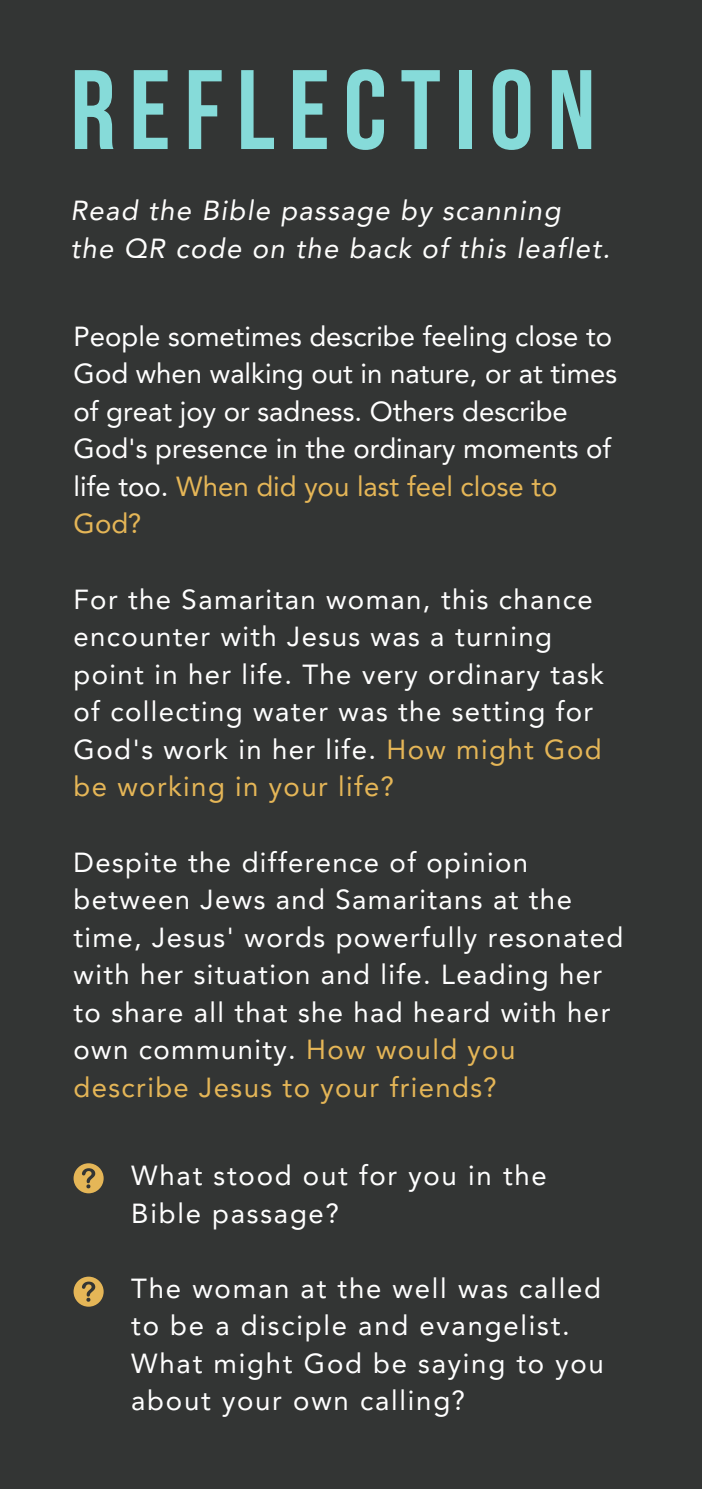
<style>
.page{position:relative;width:702px;height:1489px;background:#fff}
.page>*{position:absolute;margin:0;border:0;box-sizing:border-box;transform-origin:0 0}
.t1{font:700 112.75px "Bebas Neue";letter-spacing:.12em;color:#86dbd9}
.t2{font:27.5px/37.5px "Avenir LT Pro";letter-spacing:.05em;color:#fff}
.t3{font:27.5px/37.5px "Avenir LT Pro";color:#fff}
.t4{font:italic 27.5px/37.5px "Avenir LT Pro";letter-spacing:.05em;color:#fefefd}
.s1{color:#e5b657}
</style>
<div class="page">
<div style="left:0;top:0;width:701px;height:1489px;background:#333534"></div>
<div style="left:73px;top:1163px;width:31px;height:30px;background:#e5b657;border-radius:50%"></div>
<svg style="left:82px;top:1168px;width:13px;height:20px"></svg>
<div style="left:73px;top:1276px;width:31px;height:30px;background:#e5b657;border-radius:50%"></div>
<svg style="left:82px;top:1281px;width:13px;height:21px"></svg>
<p class="t1" style="left:70px;top:64px;width:526px">REFLECTION</p>
<p class="t4" style="left:70px;top:194px;width:541px">Read the Bible passage by scanning the QR code on the back of this leaflet.</p>
<p class="t3" style="left:73px;top:320px;width:545px">People sometimes describe feeling close to God when walking out in nature, or at times of great joy or sadness. Others describe God's presence in the ordinary moments of life too. <span class="s1">When did you last feel close to God?</span></p>
<p class="t2" style="left:73px;top:583px;width:531px">For the Samaritan woman, this chance encounter with Jesus was a turning point in her life. The very ordinary task of collecting water was the setting for God's work in her life. <span class="s1">How might God be working in your life?</span></p>
<p class="t2" style="left:73px;top:846px;width:551px">Despite the difference of opinion between Jews and Samaritans at the time, Jesus' words powerfully resonated with her situation and life. Leading her to share all that she had heard with her own community. <span class="s1">How would you describe Jesus to your friends?</span></p>
<p class="t2" style="left:131px;top:1159px;width:417px">What stood out for you in the<br>Bible passage?</p>
<p class="t2" style="left:131px;top:1272px;width:474px">The woman at the well was called to be a disciple and evangelist.<br>What might God be saying to you about your own calling?</p>
</div>
